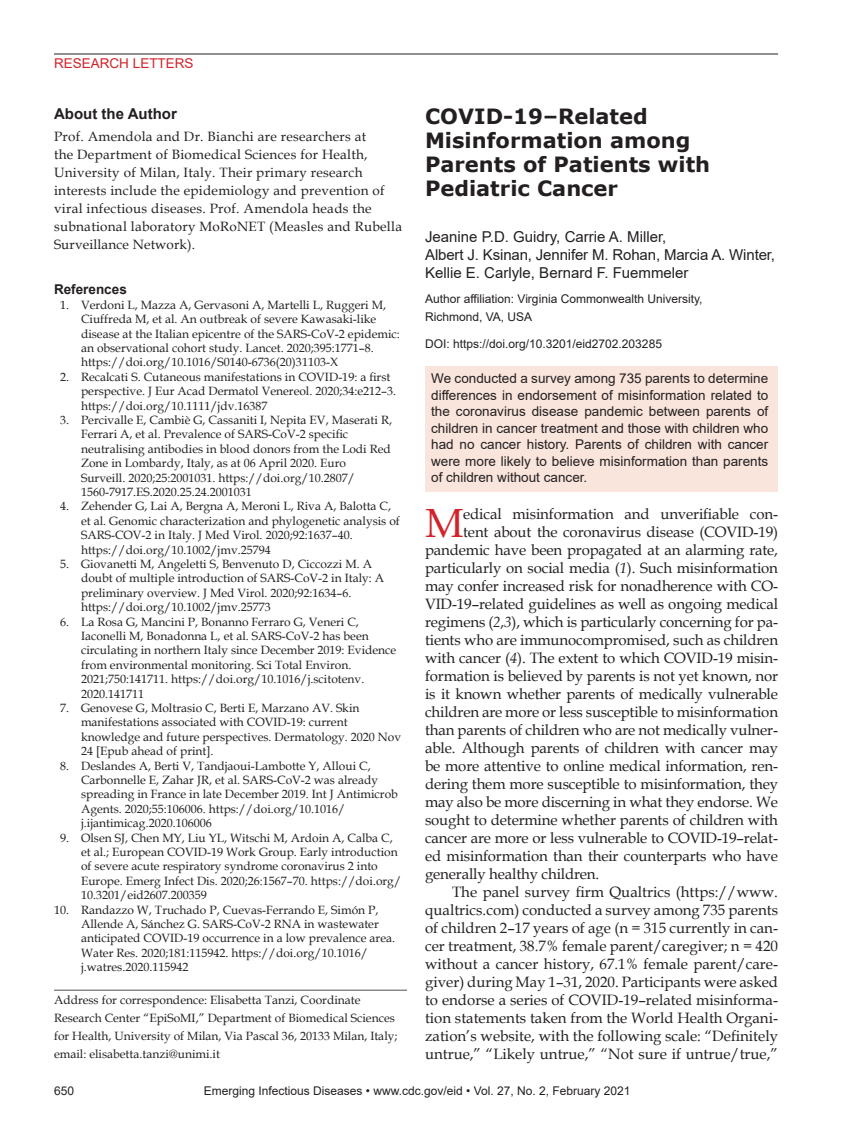
<style>
.page{position:relative;width:851px;height:1134px;background:#fff}
.page>*{position:absolute;margin:0;border:0;box-sizing:border-box;transform-origin:0 0}
.Drop_Cap{font:40.8px "Book Antiqua";color:#d1232a}
.Article_Title{font:700 21px/24px "Verdana";color:#231f20}
.Drop_Cap-2{font:15px "Book Antiqua";letter-spacing:-.01em;color:#231f20}
.Body_Text{font:15px/18px "Book Antiqua";color:#231f20;text-align:justify}
.Authors{font:15px/18px "Arial";color:#231f20}
.Bio_Head{font:700 15px "Arial";color:#231f20}
.Abstract{font:13.5px/16.5px "Arial";color:#231f20;text-align:justify}
.Bio{font:13.5px/18px "Book Antiqua";letter-spacing:.02em;color:#231f20}
.t1{font:13.5px "Arial";color:#d1232a}
.Ref_Title{font:700 13.5px "Arial";color:#231f20}
.References{font:12px/14.4px "Book Antiqua";color:#231f20}
.Correspondence{font:12px/18px "Book Antiqua";color:#231f20}
.Affiliations{font:12px/18px "Arial";color:#231f20}
.DOI{font:12px "Arial";color:#231f20}
.s1{font-style:italic}
</style>
<div class="page">
<div style="left:425px;top:366px;width:352px;height:126px;background:#f9e5dc"></div>
<hr style="left:54px;top:54px;width:724px;height:1px;background:#231f20">
<hr style="left:54px;top:990px;width:353px;height:1px;background:#636366">
<p class="t1" style="left:54px;top:54px;width:141px">RESEARCH LETTERS</p>
<p class="Bio_Head" style="left:54px;top:103px;width:124px">About the Author</p>
<p class="Bio" style="left:54px;top:128px;width:349px">Prof. Amendola and Dr. Bianchi are researchers at<br>the Department of Biomedical Sciences for Health, University of Milan, Italy. Their primary research interests include the epidemiology and prevention of viral infectious diseases. Prof. Amendola heads the subnational laboratory MoRoNET (Measles and Rubella Surveillance Network).</p>
<p class="Ref_Title" style="left:54px;top:280px;width:74px">References</p>
<p class="References" style="left:81px;top:297px;width:320px;text-indent:-21px">1. Verdoni L, Mazza A, Gervasoni A, Martelli L, Ruggeri M, Ciuffreda M, et al. An outbreak of severe Kawasaki-like disease at the Italian epicentre of the SARS-CoV-2 epidemic: an observational cohort study. Lancet. 2020;395:1771–8. https://doi.org/10.1016/S0140-6736(20)31103-X</p>
<p class="References" style="left:81px;top:369px;width:317px;text-indent:-21px">2. Recalcati S. Cutaneous manifestations in COVID-19: a first perspective. J Eur Acad Dermatol Venereol. 2020;34:e212–3. https://doi.org/10.1111/jdv.16387</p>
<p class="References" style="left:81px;top:413px;width:312px;text-indent:-21px">3. Percivalle E, Cambiè G, Cassaniti I, Nepita EV, Maserati R, Ferrari A, et al. Prevalence of SARS-CoV-2 specific neutralising antibodies in blood donors from the Lodi Red Zone in Lombardy, Italy, as at 06 April 2020. Euro Surveill. 2020;25:2001031. https://doi.org/10.2807/ 1560-7917.ES.2020.25.24.2001031</p>
<p class="References" style="left:81px;top:499px;width:320px;text-indent:-21px">4. Zehender G, Lai A, Bergna A, Meroni L, Riva A, Balotta C, et al. Genomic characterization and phylogenetic analysis of SARS-COV-2 in Italy. J Med Virol. 2020;92:1637–40. https://doi.org/10.1002/jmv.25794</p>
<p class="References" style="left:81px;top:557px;width:305px;text-indent:-21px">5. Giovanetti M, Angeletti S, Benvenuto D, Ciccozzi M. A doubt of multiple introduction of SARS-CoV-2 in Italy: A preliminary overview. J Med Virol. 2020;92:1634–6. https://doi.org/10.1002/jmv.25773</p>
<p class="References" style="left:81px;top:614px;width:317px;text-indent:-21px">6. La Rosa G, Mancini P, Bonanno Ferraro G, Veneri C, Iaconelli M, Bonadonna L, et al. SARS-CoV-2 has been circulating in northern Italy since December 2019: Evidence from environmental monitoring. Sci Total Environ.<br>2021;750:141711. https://doi.org/10.1016/j.scitotenv.<br>2020.141711</p>
<p class="References" style="left:81px;top:701px;width:322px;text-indent:-21px">7. Genovese G, Moltrasio C, Berti E, Marzano AV. Skin manifestations associated with COVID-19: current knowledge and future perspectives. Dermatology. 2020 Nov 24 [Epub ahead of print].</p>
<p class="References" style="left:81px;top:758px;width:318px;text-indent:-21px">8. Deslandes A, Berti V, Tandjaoui-Lambotte Y, Alloui C, Carbonnelle E, Zahar JR, et al. SARS-CoV-2 was already spreading in France in late December 2019. Int J Antimicrob Agents. 2020;55:106006. https://doi.org/10.1016/ j.ijantimicag.2020.106006</p>
<p class="References" style="left:81px;top:830px;width:322px;text-indent:-21px">9. Olsen SJ, Chen MY, Liu YL, Witschi M, Ardoin A, Calba C, et al.; European COVID-19 Work Group. Early introduction of severe acute respiratory syndrome coronavirus 2 into Europe. Emerg Infect Dis. 2020;26:1567–70. https://doi.org/ 10.3201/eid2607.200359</p>
<p class="References" style="left:81px;top:902px;width:315px;text-indent:-27px">10. Randazzo W, Truchado P, Cuevas-Ferrando E, Simón P, Allende A, Sánchez G. SARS-CoV-2 RNA in wastewater anticipated COVID-19 occurrence in a low prevalence area.<br>Water Res. 2020;181:115942. https://doi.org/10.1016/ j.watres.2020.115942</p>
<p class="Correspondence" style="left:54px;top:991px;width:345px">Address for correspondence: Elisabetta Tanzi, Coordinate Research Center “EpiSoMI,” Department of Biomedical Sciences for Health, University of Milan, Via Pascal 36, 20133 Milan, Italy; email: elisabetta.tanzi@unimi.it</p>
<p class="Article_Title" style="left:425px;top:104px;width:286px">COVID-19–Related<br>Misinformation among<br>Parents of Patients with<br>Pediatric Cancer</p>
<p class="Authors" style="left:425px;top:228px;width:351px">Jeanine P.D. Guidry, Carrie A. Miller,<br>Albert J. Ksinan, Jennifer M. Rohan, Marcia A. Winter,<br>Kellie E. Carlyle, Bernard F. Fuemmeler</p>
<p class="Affiliations" style="left:425px;top:290px;width:279px">Author affiliation: Virginia Commonwealth University,<br>Richmond, VA, USA</p>
<p class="DOI" style="left:425px;top:336px;width:238px">DOI: https://doi.org/10.3201/eid2702.203285</p>
<p class="Abstract" style="left:431px;top:370px;width:338px">We conducted a survey among 735 parents to determine differences in endorsement of misinformation related to the coronavirus disease pandemic between parents of children in cancer treatment and those with children who had no cancer history. Parents of children with cancer were more likely to believe misinformation than parents of children without cancer.</p>
<p class="Drop_Cap" style="left:425px;top:495px;width:40px">M</p>
<p class="Drop_Cap-2" style="left:463px;top:504px;width:316px">edical misinformation and unverifiable con-</p>
<p class="Drop_Cap-2" style="left:463px;top:522px;width:316px">tent about the coronavirus disease (COVID-19)</p>
<p class="Drop_Cap-2" style="left:425px;top:540px;width:354px">pandemic have been propagated at an alarming rate,</p>
<p class="Drop_Cap-2" style="left:425px;top:558px;width:354px">particularly on social media (<span class="s1">1</span>). Such misinformation</p>
<p class="Drop_Cap-2" style="left:425px;top:576px;width:354px">may confer increased risk for nonadherence with CO-</p>
<p class="Drop_Cap-2" style="left:425px;top:594px;width:354px">VID-19–related guidelines as well as ongoing medical</p>
<p class="Drop_Cap-2" style="left:425px;top:612px;width:354px">regimens (<span class="s1">2</span>,<span class="s1">3</span>), which is particularly concerning for pa-</p>
<p class="Drop_Cap-2" style="left:425px;top:630px;width:354px">tients who are immunocompromised, such as children</p>
<p class="Drop_Cap-2" style="left:425px;top:648px;width:354px">with cancer (<span class="s1">4</span>). The extent to which COVID-19 misin-</p>
<p class="Drop_Cap-2" style="left:425px;top:666px;width:354px">formation is believed by parents is not yet known, nor</p>
<p class="Drop_Cap-2" style="left:425px;top:684px;width:354px">is it known whether parents of medically vulnerable</p>
<p class="Drop_Cap-2" style="left:425px;top:702px;width:354px">children are more or less susceptible to misinformation</p>
<p class="Drop_Cap-2" style="left:425px;top:720px;width:354px">than parents of children who are not medically vulner-</p>
<p class="Drop_Cap-2" style="left:425px;top:738px;width:354px">able. Although parents of children with cancer may</p>
<p class="Drop_Cap-2" style="left:425px;top:756px;width:354px">be more attentive to online medical information, ren-</p>
<p class="Drop_Cap-2" style="left:425px;top:774px;width:354px">dering them more susceptible to misinformation, they</p>
<p class="Drop_Cap-2" style="left:425px;top:792px;width:354px">may also be more discerning in what they endorse. We</p>
<p class="Drop_Cap-2" style="left:425px;top:810px;width:354px">sought to determine whether parents of children with</p>
<p class="Drop_Cap-2" style="left:425px;top:828px;width:354px">cancer are more or less vulnerable to COVID-19–relat-</p>
<p class="Drop_Cap-2" style="left:425px;top:846px;width:354px">ed misinformation than their counterparts who have</p>
<p class="Drop_Cap-2" style="left:425px;top:864px;width:176px">generally healthy children.</p>
<p class="Body_Text" style="left:425px;top:883px;width:354px;text-indent:27px">The panel survey firm Qualtrics (https://www. qualtrics.com) conducted a survey among 735 parents of children 2–17 years of age (n = 315 currently in can&shy;cer treatment, 38.7% female parent/caregiver; n = 420 without a cancer history, 67.1% female parent/care&shy;giver) during May 1–31, 2020. Participants were asked to endorse a series of COVID-19–related misinforma&shy;tion statements taken from the World Health Organi&shy;zation’s website, with the following scale: “Definitely untrue,” “Likely untrue,” “Not sure if untrue/true,”</p>
<p class="Affiliations" style="left:54px;top:1082px;width:22px">650</p>
<p class="Affiliations" style="left:204px;top:1082px;width:428px">Emerging Infectious Diseases • www.cdc.gov/eid • Vol. 27, No. 2, February 2021</p>
</div>
